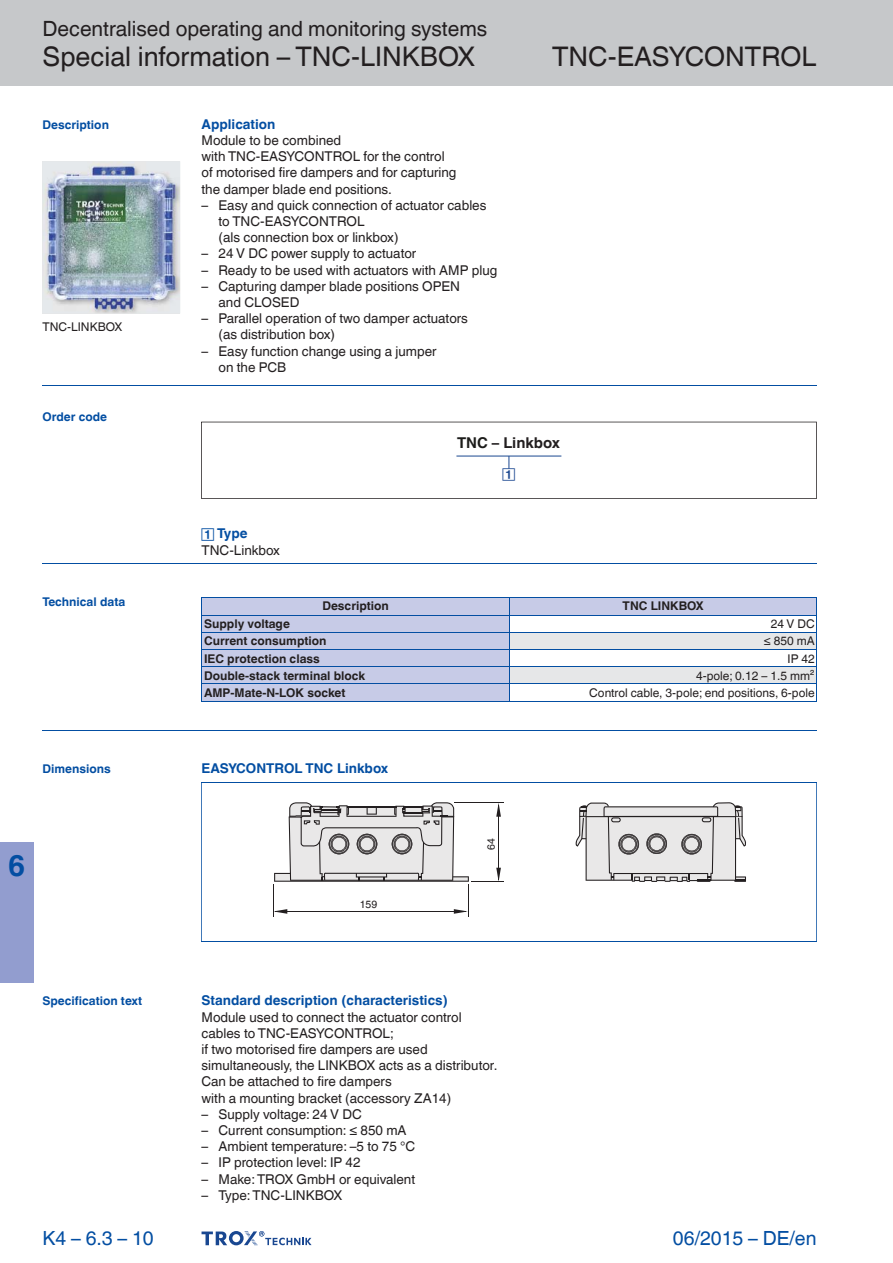
<style>
.page{position:relative;width:893px;height:1263px;background:#fff}
.page>*{position:absolute;margin:0;border:0;box-sizing:border-box;transform-origin:0 0}
.t1{font:700 30px "TROX Helvetica";color:#034ea2}
.t2{font:27px "TROX Helvetica";color:#231f20}
.t3{font:21px "TROX Helvetica";color:#231f20}
.t4{font:19.5px "TROX Helvetica";color:#034ea2}
.t5{font:700 14.85px "TROX Helvetica";color:#231f20}
.t6{font:13.5px/16.2px "TROX Helvetica";color:#231f20}
.t7{font:700 13.5px "TROX Helvetica";color:#034ea2}
.t8{font:700 12px "TROX Helvetica";color:#231f20}
.t9{font:12px "TROX Helvetica";color:#231f20}
.t10{font:700 12px "TROX Helvetica";color:#034ea2}
.t11{font:10.5px "TROX Helvetica";color:#231f20}
.s1{color:#1c1c1a}
</style>
<div class="page">
<div style="left:0;top:0;width:893px;height:85px;background:#c6c8ca"></div>
<div style="left:0;top:842px;width:34px;height:140px;background:#929dcf"></div>
<hr style="left:42px;top:385px;width:774px;height:1px;background:#034ea2">
<hr style="left:42px;top:564px;width:774px;height:1px;background:#034ea2">
<hr style="left:42px;top:730px;width:774px;height:1px;background:#034ea2">
<svg style="left:202px;top:1231px;width:109px;height:15px"></svg>
<img style="left:42px;top:161px;width:138px;height:152px">
<svg style="left:201px;top:422px;width:616px;height:77px"></svg>
<hr style="left:456px;top:456px;width:105px;height:1px;background:#1a4790">
<div style="left:203px;top:598px;width:306px;height:103px;background:#c7cbe7"></div>
<hr style="left:509px;top:597px;width:308px;height:1px;background:#034ea2">
<hr style="left:202px;top:632px;width:307px;height:1px;background:#034ea2">
<hr style="left:202px;top:649px;width:307px;height:1px;background:#034ea2">
<hr style="left:202px;top:666px;width:307px;height:1px;background:#034ea2">
<hr style="left:202px;top:684px;width:307px;height:1px;background:#034ea2">
<hr style="left:202px;top:701px;width:307px;height:1px;background:#034ea2">
<hr style="left:509px;top:701px;width:308px;height:1px;background:#034ea2">
<svg style="left:509px;top:598px;width:308px;height:103px"></svg>
<hr style="left:202px;top:597px;width:307px;height:1px;background:#034ea2">
<svg style="left:202px;top:598px;width:1px;height:103px"></svg>
<hr style="left:202px;top:615px;width:307px;height:1px;background:#034ea2">
<svg style="left:274px;top:802px;width:195px;height:80px"></svg>
<svg style="left:576px;top:802px;width:170px;height:80px;background:#d0cfcf"></svg>
<hr style="left:273px;top:884px;width:1px;height:33px;background:#231f20">
<hr style="left:468px;top:884px;width:1px;height:32px;background:#231f20">
<hr style="left:275px;top:911px;width:191px;height:1px;background:#231f20">
<svg style="left:274px;top:909px;width:13px;height:5px"></svg>
<svg style="left:454px;top:909px;width:14px;height:5px"></svg>
<hr style="left:454px;top:803px;width:50px;height:1px;background:#231f20">
<hr style="left:471px;top:881px;width:33px;height:1px;background:#231f20">
<hr style="left:498px;top:805px;width:1px;height:75px;background:#231f20">
<svg style="left:496px;top:803px;width:5px;height:14px"></svg>
<svg style="left:496px;top:868px;width:5px;height:13px"></svg>
<hr style="left:201px;top:783px;width:1px;height:159px;background:#034ea2">
<hr style="left:816px;top:783px;width:1px;height:159px;background:#034ea2">
<hr style="left:201px;top:783px;width:615px;height:1px;background:#034ea2">
<hr style="left:201px;top:941px;width:615px;height:1px;background:#034ea2">
<svg style="left:503px;top:456px;width:12px;height:25px"></svg>
<h3 class="t3" style="left:42px;top:12px;width:446px">Decentralised operating and monitoring systems</h3>
<h2 class="t2" style="left:42px;top:35px;width:434px">Special information – TNC-LINKBOX</h2>
<h2 class="t2" style="left:552px;top:35px;width:266px">TNC-EASYCONTROL</h2>
<p class="t10" style="left:42px;top:115px;width:68px">Description</p>
<p class="t9" style="left:42px;top:317px;width:81px">TNC-LINKBOX</p>
<p class="t10" style="left:42px;top:407px;width:66px">Order code</p>
<p class="t7" style="left:202px;top:113px;width:75px">Application</p>
<p class="t6" style="left:202px;top:131px;width:256px">Module to be combined<br>with TNC- EASYCONTROL for the control of motorised fire dampers and for capturing the damper blade end positions.</p>
<p class="t6" style="left:219px;top:196px;width:269px;text-indent:-17px">– Easy and quick connection of actuator cables to TNC-EASYCONTROL<br>(als connection box or linkbox)</p>
<p class="t6" style="left:202px;top:244px;width:216px">– 24 V DC power supply to actuator</p>
<p class="t6" style="left:202px;top:260px;width:297px">– Ready to be used with actuators with AMP plug</p>
<p class="t6" style="left:219px;top:277px;width:243px;text-indent:-17px">– Capturing damper blade positions OPEN and CLOSED</p>
<p class="t6" style="left:219px;top:309px;width:251px;text-indent:-17px">– Parallel operation of two damper actuators (as distribution box)</p>
<p class="t6" style="left:219px;top:341px;width:219px;text-indent:-17px">– Easy function change using a jumper on the PCB</p>
<p class="t5" style="left:457px;top:430px;width:105px"><span class="s1">TNC</span> – Linkbox</p>
<p class="t10" style="left:42px;top:592px;width:84px">Technical data</p>
<p class="t10" style="left:42px;top:759px;width:70px">Dimensions</p>
<h1 class="t1" style="left:8px;top:841px;width:19px">6</h1>
<p class="t7" style="left:217px;top:522px;width:32px">Type</p>
<p class="t6" style="left:202px;top:541px;width:80px">TNC-Linkbox</p>
<p class="t8" style="left:322px;top:596px;width:68px">Description</p>
<p class="t8" style="left:623px;top:596px;width:82px">TNC LINKBOX</p>
<p class="t8" style="left:204px;top:614px;width:87px">Supply voltage</p>
<p class="t9" style="left:771px;top:614px;width:45px">24 V DC</p>
<p class="t8" style="left:204px;top:631px;width:124px">Current consumption</p>
<p class="t9" style="left:764px;top:631px;width:52px">≤ 850 mA</p>
<p class="t8" style="left:204px;top:649px;width:117px">IEC protection class</p>
<p class="t9" style="left:787px;top:649px;width:29px">IP 42</p>
<p class="t8" style="left:204px;top:666px;width:163px">Double-stack terminal block</p>
<p class="t9" style="left:696px;top:666px;width:120px">4-pole; 0.12 – 1.5 mm²</p>
<p class="t8" style="left:204px;top:683px;width:143px">AMP-Mate-N-LOK socket</p>
<p class="t9" style="left:589px;top:683px;width:227px">Control cable, 3-pole; end positions, 6-pole</p>
<p class="t7" style="left:202px;top:757px;width:188px">EASYCONTROL TNC Linkbox</p>
<p class="t11" style="left:360px;top:896px;width:19px">159</p>
<p class="t11" style="left:483px;top:850px;width:13px;rotate:-90deg">64</p>
<p class="t10" style="left:42px;top:991px;width:101px">Specification text</p>
<h3 class="t4" style="left:42px;top:1222px;width:113px">K 4 – 6.3 – 10</h3>
<p class="t7" style="left:202px;top:989px;width:248px">Standard description (characteristics)</p>
<p class="t6" style="left:202px;top:1007px;width:297px">Module used to connect the actuator control cables to TNC-EASYCONTROL;<br>if two motorised fire dampers are used simultaneously, the LINKBOX acts as a distributor.<br>Can be attached to fire dampers<br>with a mounting bracket (accessory ZA14)</p>
<p class="t6" style="left:202px;top:1104px;width:162px">– Supply voltage: 24 V DC</p>
<p class="t6" style="left:202px;top:1121px;width:206px">– Current consumption: ≤ 850 mA</p>
<p class="t6" style="left:202px;top:1137px;width:215px">– Ambient temperature: –5 to 75 °C</p>
<p class="t6" style="left:202px;top:1153px;width:160px">– IP protection level: IP 42</p>
<p class="t6" style="left:202px;top:1169px;width:215px">– Make: TROX GmbH or equivalent</p>
<p class="t6" style="left:202px;top:1185px;width:142px">– Type: TNC-LINKBOX</p>
<h3 class="t4" style="left:673px;top:1222px;width:145px">06/2015 – DE/en</h3>
</div>
